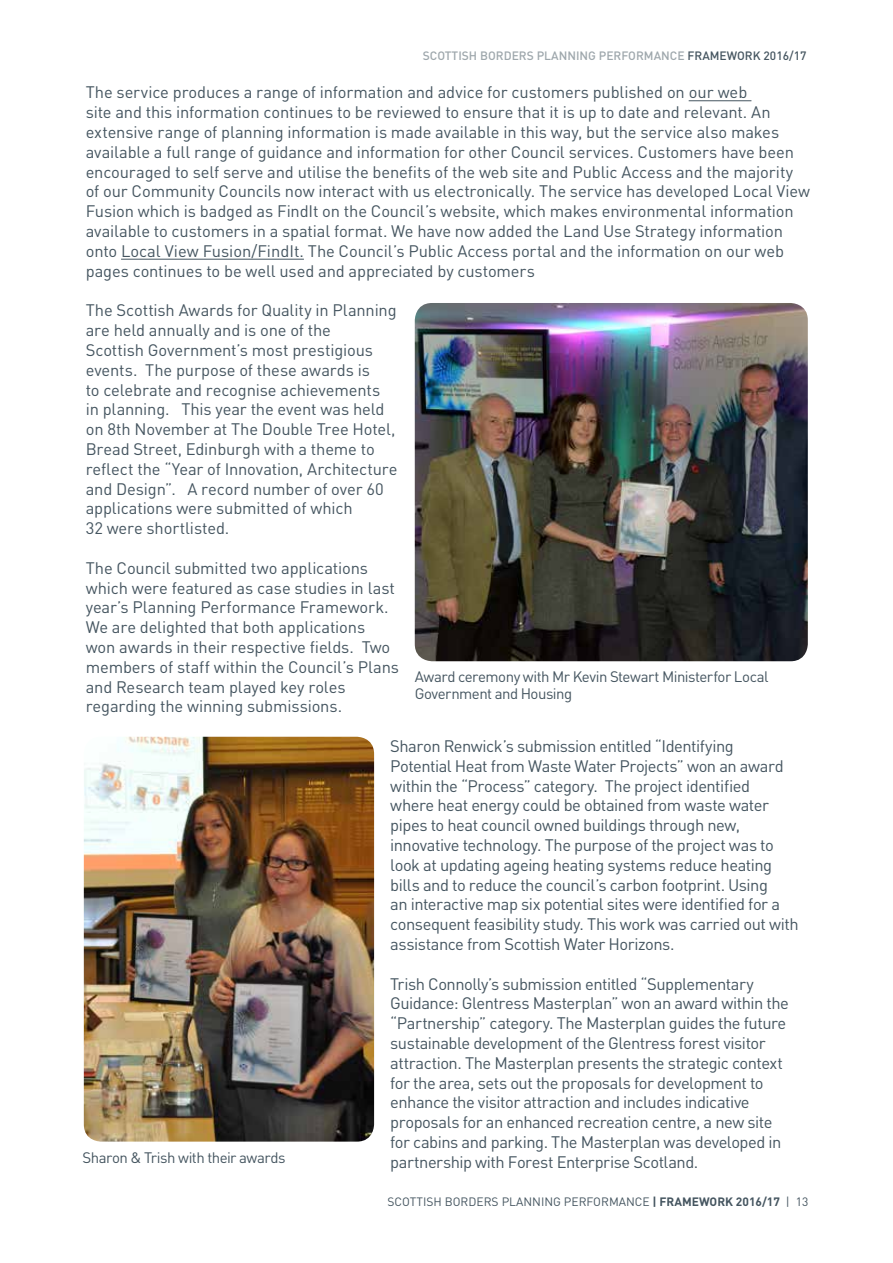
<style>
.page{position:relative;width:893px;height:1263px;background:#fff}
.page>*{position:absolute;margin:0;border:0;box-sizing:border-box;transform-origin:0 0}
.t1{font:16.5px/19.8px "DIN";letter-spacing:-.015em;color:#455560}
.t2{font:15px/16.5px "DIN";letter-spacing:-.035em;color:#455560}
.t3{font:12px "DIN";color:#455560}
.t4{font:500 12px "DIN";color:#9ea7ac}
.s1{color:#455560}
.s2{font-weight:700}
</style>
<div class="page">
<hr style="left:689px;top:100px;width:62px;height:1px;background:#455560">
<hr style="left:121px;top:259px;width:183px;height:1px;background:#455560">
<img style="left:84px;top:737px;width:290px;height:404px">
<img style="left:415px;top:303px;width:393px;height:358px">
<p class="t4" style="left:423px;top:48px;width:385px">SCOTTISH BORDERS PLANNING PERFORMANCE <span class="s1">FRAMEWORK 2016/17</span></p>
<p class="t1" style="left:86px;top:82px;width:726px">The service produces a range of information and advice for customers published on our web<br>site and this information continues to be reviewed to ensure that it is up to date and relevant. An extensive range of planning information is made available in this way, but the service also makes available a full range of guidance and information for other Council services. Customers have been encouraged to self serve and utilise the benefits of the web site and Public Access and the majority of our Community Councils now interact with us electronically. The service has developed Local View Fusion which is badged as FindIt on the Council’s website, which makes environmental information available to customers in a spatial format. We have now added the Land Use Strategy information onto Local View Fusion/FindIt. The Council’s Public Access portal and the information on our web pages continues to be well used and appreciated by customers</p>
<p class="t1" style="left:86px;top:300px;width:313px">The Scottish Awards for Quality in Planning are held annually and is one of the<br>Scottish Government’s most prestigious events. The purpose of these awards is<br>to celebrate and recognise achievements in planning. This year the event was held on 8th November at The Double Tree Hotel, Bread Street, Edinburgh with a theme to reflect the “Year of Innovation, Architecture and Design”. A record number of over 60 applications were submitted of which<br>32 were shortlisted.</p>
<p class="t1" style="left:86px;top:557px;width:315px">The Council submitted two applications which were featured as case studies in last year’s Planning Performance Framework.<br>We are delighted that both applications won awards in their respective fields. Two members of staff within the Council’s Plans and Research team played key roles regarding the winning submissions.</p>
<p class="t1" style="left:390px;top:736px;width:410px">Sharon Renwick’s submission entitled “Identifying Potential Heat from Waste Water Projects” won an award within the “Process” category. The project identified<br>where heat energy could be obtained from waste water pipes to heat council owned buildings through new, innovative technology. The purpose of the project was to look at updating ageing heating systems reduce heating bills and to reduce the council’s carbon footprint. Using<br>an interactive map six potential sites were identified for a consequent feasibility study. This work was carried out with assistance from Scottish Water Horizons.</p>
<p class="t1" style="left:390px;top:973px;width:400px">Trish Connolly’s submission entitled “Supplementary Guidance: Glentress Masterplan” won an award within the “Partnership” category. The Masterplan guides the future sustainable development of the Glentress forest visitor attraction. The Masterplan presents the strategic context for the area, sets out the proposals for development to enhance the visitor attraction and includes indicative proposals for an enhanced recreation centre, a new site for cabins and parking. The Masterplan was developed in partnership with Forest Enterprise Scotland.</p>
<p class="t2" style="left:415px;top:668px;width:355px">Award ceremony with Mr Kevin Stewart Ministerfor Local<br>Government and Housing</p>
<p class="t2" style="left:83px;top:1149px;width:205px">Sharon &amp; Trish with their awards</p>
<p class="t3" style="left:388px;top:1194px;width:422px">SCOTTISH BORDERS PLANNING PERFORMANCE <span class="s2">| FRAMEWORK 2016/17</span> | 13</p>
</div>
